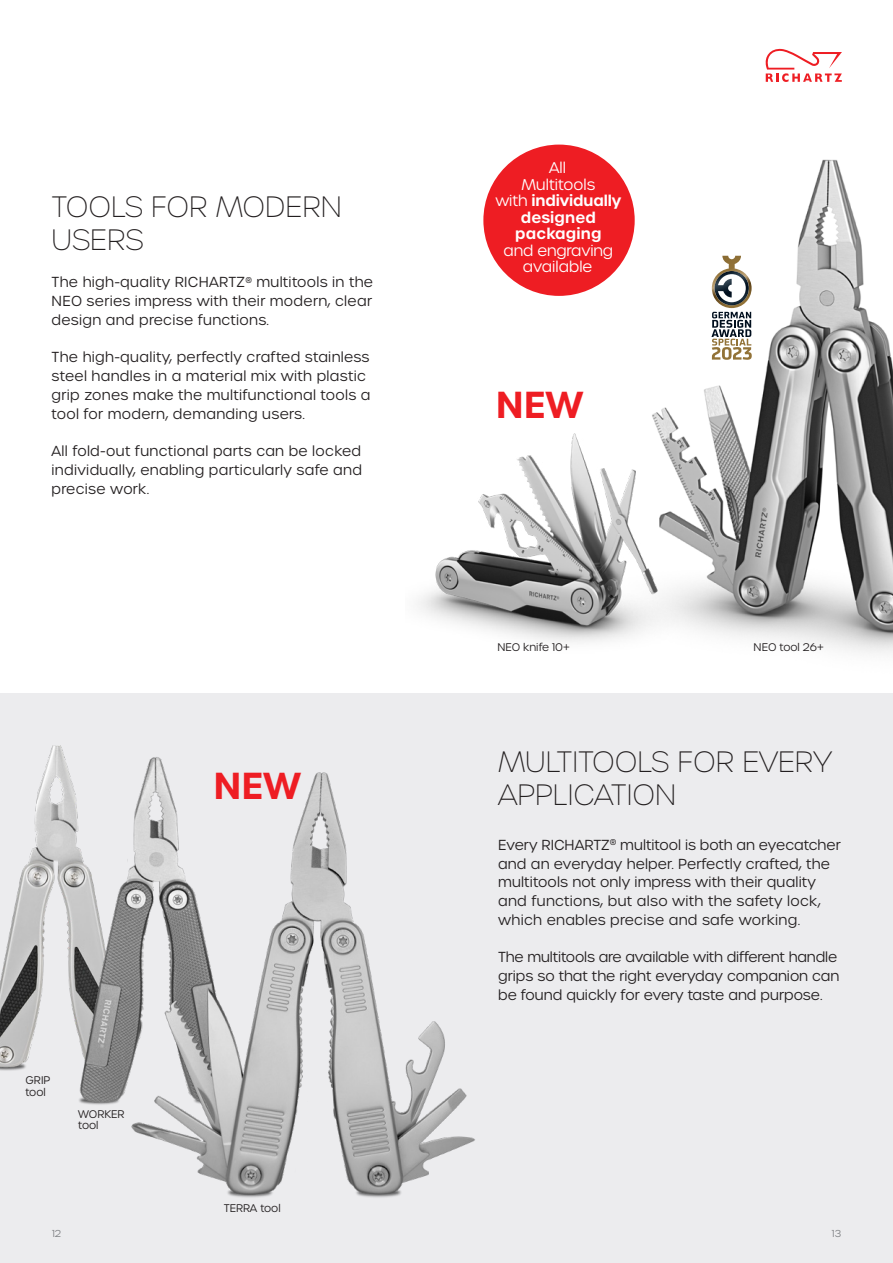
<style>
.page{position:relative;width:893px;height:1263px;background:#fff}
.page>*{position:absolute;margin:0;border:0;box-sizing:border-box;transform-origin:0 0}
.t1{font:600 36.3px "Urbane";color:#ee1d23}
.t2{font:100 28.5px/33px "Urbane";color:#231f20}
.t3{font:600 15px/16.5px "Urbane";letter-spacing:.005em;color:#fff;text-align:center}
.t4{font:300 15px/16.5px "Urbane";letter-spacing:-.01em;color:#fff;text-align:center}
.t5{font:300 14.1px/18.8px "Urbane";letter-spacing:.01em;color:#231f20;text-align:justify}
.t6{font:300 14.1px/18.8px "Urbane";letter-spacing:-.01em;color:#231f20}
.t7{font:300 10.8px/11.2px "Urbane";color:#231f20}
.t8{font:300 9.75px "Urbane";color:#808285}
.s1{font-weight:300}
</style>
<div class="page">
<img style="left:483px;top:144px;width:410px;height:509px">
<div style="left:0;top:693px;width:893px;height:570px;background:#ececee"></div>
<svg style="left:711px;top:256px;width:41px;height:103px"></svg>
<img style="left:418px;top:393px;width:260px;height:260px">
<div style="left:483px;top:145px;width:152px;height:151px;background:#ee1d23;border-radius:50%"></div>
<svg style="left:765px;top:48px;width:77px;height:34px"></svg>
<img style="left:0;top:745px;width:159px;height:360px">
<img style="left:127px;top:758px;width:348px;height:440px">
<h2 class="t2" style="left:52px;top:190px;width:292px">TOOLS FOR MODERN<br>USERS</h2>
<p class="t5" style="left:52px;top:273px;width:323px">The high-quality RICHARTZ<sup>®</sup> multitools in the NEO series impress with their modern, clear design and precise functions.</p>
<p class="t5" style="left:52px;top:348px;width:320px;text-align:left">The high-quality, perfectly crafted stainless steel handles in a material mix with plastic grip zones make the multifunctional tools a tool for modern, demanding users.</p>
<p class="t5" style="left:52px;top:442px;width:312px">All fold-out functional parts can be locked individually, enabling particularly safe and precise work.</p>
<h1 class="t1" style="left:213px;top:762px;width:89px">NEW</h1>
<p class="t7" style="left:26px;top:1075px;width:26px">GRIP tool</p>
<p class="t7" style="left:78px;top:1108px;width:48px">WORKER tool</p>
<p class="t7" style="left:224px;top:1202px;width:59px">TERRA tool</p>
<p class="t3" style="left:495px;top:160px;width:128px"><span class="s1">All<br>Multitools<br>with</span> individually designed packaging</p>
<p class="t4" style="left:503px;top:242px;width:111px">and engraving available</p>
<h1 class="t1" style="left:496px;top:381px;width:89px">NEW</h1>
<p class="t7" style="left:497px;top:642px;width:74px">NEO knife 10+</p>
<p class="t7" style="left:754px;top:642px;width:72px">NEO tool 26+</p>
<h2 class="t2" style="left:498px;top:745px;width:336px">MULTITOOLS FOR EVERY<br>APPLICATION</h2>
<p class="t5" style="left:498px;top:835px;width:344px;text-align:left">Every RICHARTZ<sup>®</sup> multitool is both an eyecatcher and an everyday helper. Perfectly crafted, the multitools not only impress with their quality and functions, but also with the safety lock, which enables precise and safe working.</p>
<p class="t6" style="left:498px;top:948px;width:343px">The multitools are available with different handle grips so that the right everyday companion can be found quickly for every taste and purpose.</p>
<p class="t8" style="left:52px;top:1227px;width:11px">12</p>
<p class="t8" style="left:832px;top:1227px;width:11px">13</p>
</div>
